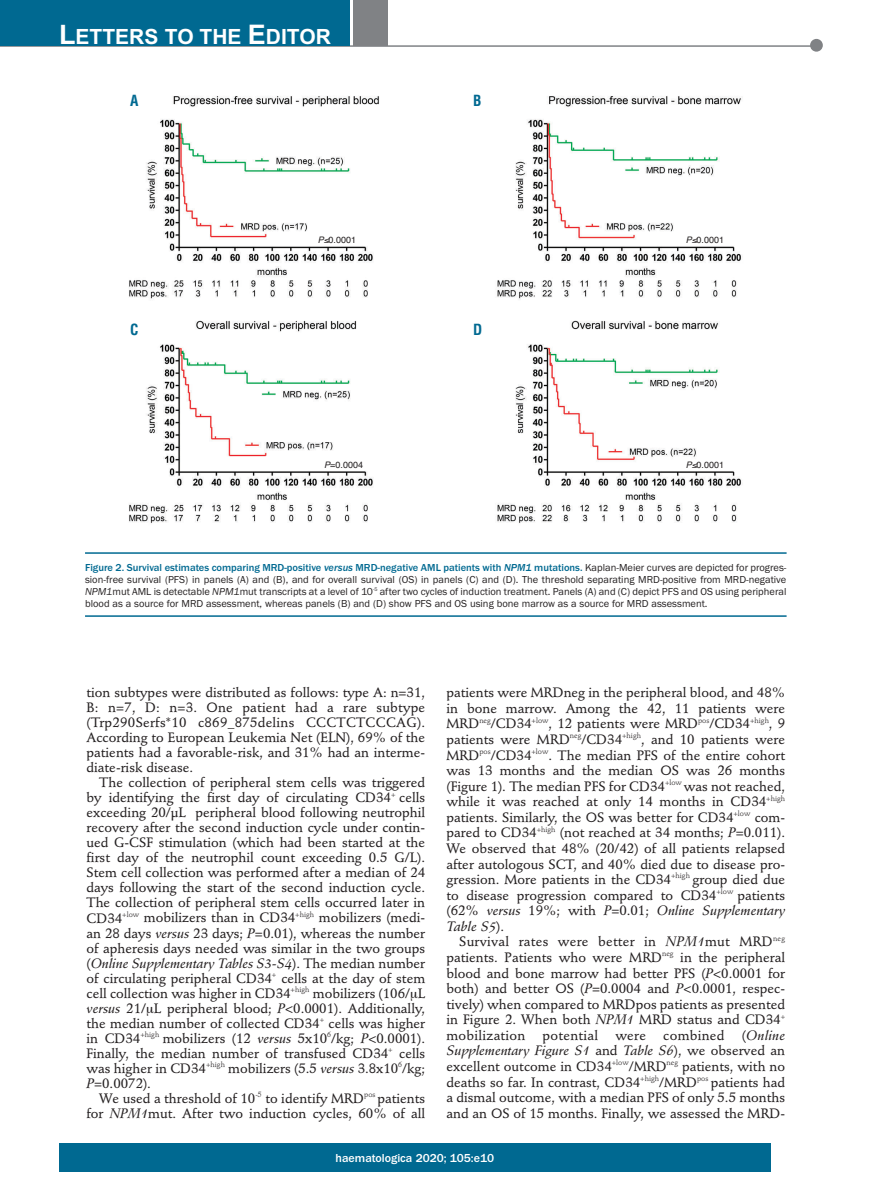
<style>
.page{position:relative;width:893px;height:1191px;background:#fff}
.page>*{position:absolute;margin:0;border:0;box-sizing:border-box;transform-origin:0 0}
.t1{font:700 21px "Arial";color:#fff}
.t2{font:700 condensed 15px "Helvetica";color:#006991}
.t3{font:500 13.5px/15px "Stempel Schneidler";color:#231f20;text-align:justify}
.t4{font:italic 13.5px/15.6px "Stempel Schneidler Med";color:#231f20}
.t5{font:500 13.5px "Stempel Schneidler";letter-spacing:.02em;color:#231f20}
.t6{font:500 12px "Franklin Gothic";color:#fff}
.t7{font:10.5px/12px "Franklin Gothic";color:#231f20;text-align:justify}
.t8{font:9px "Helvetica";color:#231f20}
.s1{font-size:27px}
.s2{font-style:italic}
.s3{font-weight:500;color:#006991}
.s4{font-weight:500;font-style:italic;color:#006991}
.s5{font-family:"Stempel Schneidler Med";font-weight:400;font-style:italic}
.s6{font-family:"Stempel Schneidler";font-weight:500;font-style:normal}
</style>
<div class="page">
<div style="left:59px;top:1143px;width:712px;height:28px;background:#006991"></div>
<hr style="left:0;top:45px;width:820px;height:2px;background:#808285">
<div style="left:810px;top:39px;width:13px;height:13px;background:#808285;border-radius:50%"></div>
<div style="left:354px;top:0;width:34px;height:45px;background:#808285"></div>
<div style="left:0;top:0;width:350px;height:45px;background:#006991"></div>
<img style="left:129px;top:96px;width:613px;height:428px">
<hr style="left:85px;top:552px;width:702px;height:2px;background:#006991">
<hr style="left:85px;top:615px;width:702px;height:2px;background:#006991">
<h1 class="t1" style="left:59px;top:25px;width:273px"><span class="s1">L</span>ETTERS TO THE <span class="s1">E</span>DITOR</h1>
<p class="t2" style="left:130px;top:92px;width:10px">A</p>
<p class="t2" style="left:473px;top:92px;width:10px">B</p>
<p class="t8" style="left:318px;top:234px;width:40px"><span class="s2">P≤</span>0.0001</p>
<p class="t8" style="left:686px;top:234px;width:40px"><span class="s2">P≤</span>0.0001</p>
<p class="t2" style="left:130px;top:321px;width:10px">C</p>
<p class="t2" style="left:473px;top:321px;width:11px">D</p>
<p class="t8" style="left:324px;top:460px;width:40px"><span class="s2">P</span>=0.0004</p>
<p class="t8" style="left:686px;top:460px;width:40px"><span class="s2">P≤</span>0.0001</p>
<p class="t7" style="left:85px;top:561px;width:703px"><span class="s3">Figure 2. Survival estimates comparing MRD-positive</span> <span class="s4">versus</span> <span class="s3">MRD-negative AML patients with</span> <span class="s4">NPM1</span> <span class="s3">mutations.</span> Kaplan-Meier curves are depicted for progres&shy;sion-free survival (PFS) in panels (A) and (B), and for overall survival (OS) in panels (C) and (D). The threshold separating MRD-positive from MRD-negative <span class="s2">NPM1</span>mut AML is detectable <span class="s2">NPM1</span>mut transcripts at a level of 10<sup>-5</sup> after two cycles of induction treatment. Panels (A) and (C) depict PFS and OS using peripheral blood as a source for MRD assessment, whereas panels (B) and (D) show PFS and OS using bone marrow as a source for MRD assessment.</p>
<p class="t3" style="left:87px;top:686px;width:340px">tion subtypes were distributed as follows: type A: n=31, B: n=7, D: n=3. One patient had a rare subtype (Trp290Serfs*10 c869_875delins CCCTCTCCCAG).<br>According to European Leukemia Net (ELN), 69% of the patients had a favorable-risk, and 31% had an interme&shy;diate-risk disease.</p>
<p class="t3" style="left:87px;top:776px;width:340px;text-indent:13px">The collection of peripheral stem cells was triggered by identifying the first day of circulating CD34<sup>+</sup> cells exceeding 20/µL peripheral blood following neutrophil recovery after the second induction cycle under contin&shy;ued G-CSF stimulation (which had been started at the first day of the neutrophil count exceeding 0.5 G/L).<br>Stem cell collection was performed after a median of 24 days following the start of the second induction cycle.<br>The collection of peripheral stem cells occurred later in CD34<sup>+low</sup> mobilizers than in CD34<sup>+high</sup> mobilizers (medi&shy;an 28 days <span class="s5">versus</span> 23 days; <span class="s5">P</span>=0.01), whereas the number of apheresis days needed was similar in the two groups</p>
<p class="t4" style="left:87px;top:956px;width:340px"><span class="s6">(</span>Online Supplementary Tables S3-S4<span class="s6">). The median number</span></p>
<p class="t3" style="left:87px;top:971px;width:340px">of circulating peripheral CD34<sup>+</sup> cells at the day of stem cell collection was higher in CD34<sup>+high</sup> mobilizers (106/ L <span class="s5">versus</span> 21/ L peripheral blood; <span class="s5">P</span>&lt;0.0001). Additionally, the median number of collected CD34<sup>+</sup> cells was higher in CD34<sup>+high</sup> mobilizers (12 <span class="s5">versus</span> 5x10<sup>6</sup>/kg; <span class="s5">P</span>&lt;0.0001).<br>Finally, the median number of transfused CD34<sup>+</sup> cells was higher in CD34<sup>+high</sup> mobilizers (5.5 <span class="s5">versus</span> 3.8x10<sup>6</sup>/kg; <span class="s5">P</span>=0.0072).</p>
<p class="t3" style="left:87px;top:1091px;width:340px;text-align:right">We used a threshold of 10<sup>-5</sup> to identify MRD<sup>pos</sup> patients for <span class="s5">NPM1</span>mut. After two induction cycles, 60% of all</p>
<p class="t3" style="left:446px;top:686px;width:340px;line-height:15.6px">patients were MRDneg in the peripheral blood, and 48% in bone marrow. Among the 42, 11 patients were MRD<sup>neg</sup>/CD34<sup>+low</sup>, 12 patients were MRD<sup>pos</sup>/CD34<sup>+high</sup>, 9 patients were MRD<sup>neg</sup>/CD34<sup>+high</sup>, and 10 patients were MRD<sup>pos</sup>/CD34<sup>+low</sup>. The median PFS of the entire cohort was 13 months and the median OS was 26 months (Figure 1). The median PFS for CD34<sup>+low</sup> was not reached, while it was reached at only 14 months in CD34<sup>+high </sup>patients. Similarly, the OS was better for CD34<sup>+low</sup> com&shy;pared to CD34<sup>+high</sup> (not reached at 34 months; <span class="s5">P</span>=0.011).<br>We observed that 48% (20/42) of all patients relapsed after autologous SCT, and 40% died due to disease pro&shy;gression. More patients in the CD34<sup>+high</sup> group died due to disease progression compared to CD34<sup>+low</sup> patients</p>
<p class="t4" style="left:446px;top:904px;width:340px"><span class="s6">(62%</span> versus <span class="s6">19%; with</span> P<span class="s6">=0.01;</span> Online Supplementary<br>Table S5<span class="s6">).</span></p>
<p class="t3" style="left:446px;top:935px;width:340px;line-height:15.6px;text-indent:13px">Survival rates were better in <span class="s5">NPM1</span>mut MRD<sup>neg </sup>patients. Patients who were MRD<sup>neg</sup> in the peripheral blood and bone marrow had better PFS (<span class="s5">P</span>&lt;0.0001 for both) and better OS (<span class="s5">P</span>=0.0004 and <span class="s5">P</span>&lt;0.0001, respec&shy;tively) when compared to MRDpos patients as presented in Figure 2. When both <span class="s5">NPM1</span> MRD status and CD34<sup>+ </sup>mobilization</p>
<p class="t4" style="left:446px;top:1028px;width:340px;text-align:right"><span class="s6">(</span>Online<br>Supplementary Figure S1 <span class="s6">and</span> Table S6<span class="s6">), we observed an</span></p>
<p class="t3" style="left:446px;top:1059px;width:340px;line-height:15.6px">excellent outcome in CD34<sup>+low</sup>/MRD<sup>neg</sup> patients, with no deaths so far. In contrast, CD34<sup>+high</sup>/MRD<sup>pos</sup> patients had a dismal outcome, with a median PFS of only 5.5 months and an OS of 15 months. Finally, we assessed the MRD-</p>
<p class="t6" style="left:336px;top:1150px;width:160px">haematologica 2020; 105:e10</p>
<p class="t5" style="left:543px;top:1029px;width:57px">potential</p>
<p class="t3" style="left:615px;top:1029px;width:32px">were</p>
<p class="t5" style="left:663px;top:1029px;width:63px">combined</p>
</div>
